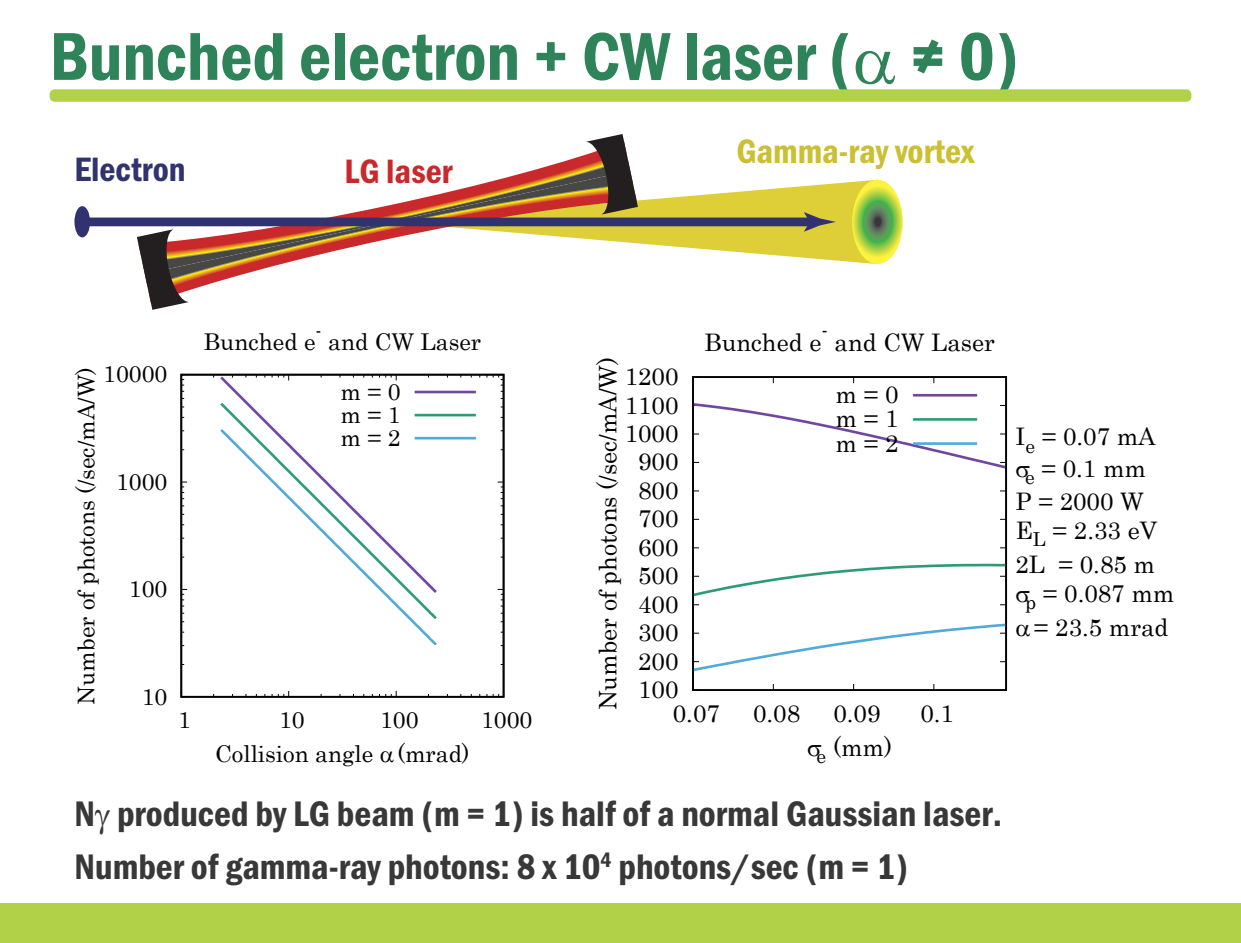
<style>
.page{position:relative;width:1241px;height:943px;background:#fff}
.page>*{position:absolute;margin:0;border:0;box-sizing:border-box;transform-origin:0 0}
.t1{font:70px "Franklin Gothic URW Con Dem";color:#2f8359}
.t2{font:36.75px "Franklin Gothic URW Con Dem";color:#383839}
.t3{font:35px "Franklin Gothic URW Con Dem";color:#cbbf32}
.t4{font:35px "Franklin Gothic URW Con Dem";color:#313370}
.t5{font:35px "Franklin Gothic URW Con Dem";color:#c9292b}
.t6{font:24.15px/31.3px "Century";color:#030303}
.t7{font:23.1px/49.7px "Century";color:#030303}
.t8{font:19.25px "Century";color:#030303}
.t9{font:18.38px "Century";color:#030303}
</style>
<div class="page">
<svg style="left:183px;top:589px;width:4px;height:17px"></svg>
<svg style="left:497px;top:481px;width:4px;height:18px"></svg>
<svg style="left:183px;top:481px;width:4px;height:18px"></svg>
<svg style="left:220px;top:377px;width:256px;height:23px"></svg>
<svg style="left:220px;top:400px;width:256px;height:26px"></svg>
<svg style="left:220px;top:426px;width:256px;height:220px"></svg>
<div style="left:180px;top:374px;width:324px;height:323px;border:2px solid #030303"></div>
<svg style="left:695px;top:392px;width:313px;height:25px"></svg>
<svg style="left:695px;top:417px;width:313px;height:24px"></svg>
<svg style="left:695px;top:441px;width:313px;height:232px"></svg>
<div style="left:692px;top:376px;width:314px;height:315px;border:2px solid #030303"></div>
<div style="left:74px;top:206px;width:16px;height:31px;background:#313370;border-radius:50%"></div>
<svg style="left:190px;top:274px;width:54px;height:16px"></svg>
<svg style="left:138px;top:205px;width:252px;height:69px"></svg>
<svg style="left:137px;top:229px;width:53px;height:81px"></svg>
<div style="left:89px;top:217px;width:725px;height:9px;background:#313370"></div>
<svg style="left:390px;top:134px;width:512px;height:130px"></svg>
<div style="left:0;top:903px;width:1240px;height:40px;background:#b1d248"></div>
<div style="left:50px;top:89px;width:1141px;height:13px;background:#b1d248;border-radius:5px"></div>
<h1 class="t1" style="left:50px;top:10px;width:970px">Bunched electron + CW laser ( ≠ 0)</h1>
<h3 class="t4" style="left:74px;top:146px;width:112px">Electron</h3>
<h3 class="t5" style="left:344px;top:148px;width:109px">LG laser</h3>
<h3 class="t3" style="left:736px;top:128px;width:239px">Gamma-ray vortex</h3>
<p class="t7" style="left:103px;top:347px;width:66px">10000</p>
<p class="t7" style="left:59px;top:704px;width:339px;rotate:-90deg">Number of photons (/sec/mA/W)</p>
<p class="t7" style="left:116px;top:454px;width:53px">1000</p>
<p class="t7" style="left:129px;top:562px;width:40px">100</p>
<p class="t7" style="left:142px;top:669px;width:27px">10</p>
<p class="t9" style="left:315px;top:316px;width:8px">-</p>
<p class="t7" style="left:203px;top:315px;width:113px">Bunched e</p>
<p class="t7" style="left:340px;top:315px;width:142px;text-indent:-12px">and CW Laser m = 0</p>
<p class="t7" style="left:340px;top:401px;width:62px;line-height:23.1px">m = 1 m = 2</p>
<p class="t7" style="left:178px;top:692px;width:14px">1</p>
<p class="t7" style="left:279px;top:692px;width:27px">10</p>
<p class="t7" style="left:380px;top:692px;width:40px">100</p>
<p class="t7" style="left:481px;top:692px;width:53px">1000</p>
<p class="t7" style="left:215px;top:727px;width:256px">Collision angle (mrad)</p>
<p class="t8" style="left:821px;top:316px;width:8px">-</p>
<p class="t6" style="left:834px;top:314px;width:162px;line-height:52px">and CW Laser m = 0</p>
<p class="t6" style="left:835px;top:404px;width:64px;line-height:24.2px">m = 1 m = 2</p>
<p class="t6" style="left:704px;top:325px;width:119px">Bunched e</p>
<p class="t6" style="left:590px;top:710px;width:355px;rotate:-90deg">Number of photons (/sec/mA/W)</p>
<p class="t6" style="left:624px;top:358px;width:55px">1200</p>
<p class="t6" style="left:624px;top:387px;width:55px">1100</p>
<p class="t6" style="left:624px;top:415px;width:55px">1000</p>
<p class="t6" style="left:638px;top:444px;width:42px">900</p>
<p class="t6" style="left:638px;top:472px;width:42px">800</p>
<p class="t6" style="left:638px;top:501px;width:42px">700</p>
<p class="t6" style="left:638px;top:529px;width:42px">600</p>
<p class="t6" style="left:638px;top:558px;width:42px">500</p>
<p class="t6" style="left:638px;top:586px;width:42px">400</p>
<p class="t6" style="left:638px;top:614px;width:42px">300</p>
<p class="t6" style="left:638px;top:643px;width:42px">200</p>
<p class="t6" style="left:638px;top:671px;width:42px">100</p>
<p class="t6" style="left:672px;top:695px;width:48px">0.07</p>
<p class="t6" style="left:753px;top:695px;width:48px">0.08</p>
<p class="t6" style="left:833px;top:695px;width:48px">0.09</p>
<p class="t6" style="left:920px;top:695px;width:35px">0.1</p>
<p class="t6" style="left:816px;top:729px;width:77px"><sub>e</sub> (mm)</p>
<h2 class="t2" style="left:74px;top:788px;width:929px">N produced by LG beam (m = 1) is half of a normal Gaussian laser.</h2>
<h2 class="t2" style="left:74px;top:842px;width:834px">Number of gamma-ray photons: 8 x 10<sup>4</sup> photons/sec (m = 1)</h2>
<p class="t6" style="left:1015px;top:419px;width:142px;text-align:center">I<sub>e</sub> = 0.07 mA <sub>e</sub> = 0.1 mm</p>
<p class="t6" style="left:1015px;top:485px;width:143px;line-height:28.7px">P = 2000 W<br>E<sub>L</sub> = 2.33 eV</p>
<p class="t6" style="left:1024px;top:547px;width:151px;line-height:28.9px;text-indent:-10px">2L = 0.85 m<br><sub>p</sub> = 0.087 mm</p>
<p class="t6" style="left:1033px;top:609px;width:136px">= 23.5 mrad</p>
</div>
